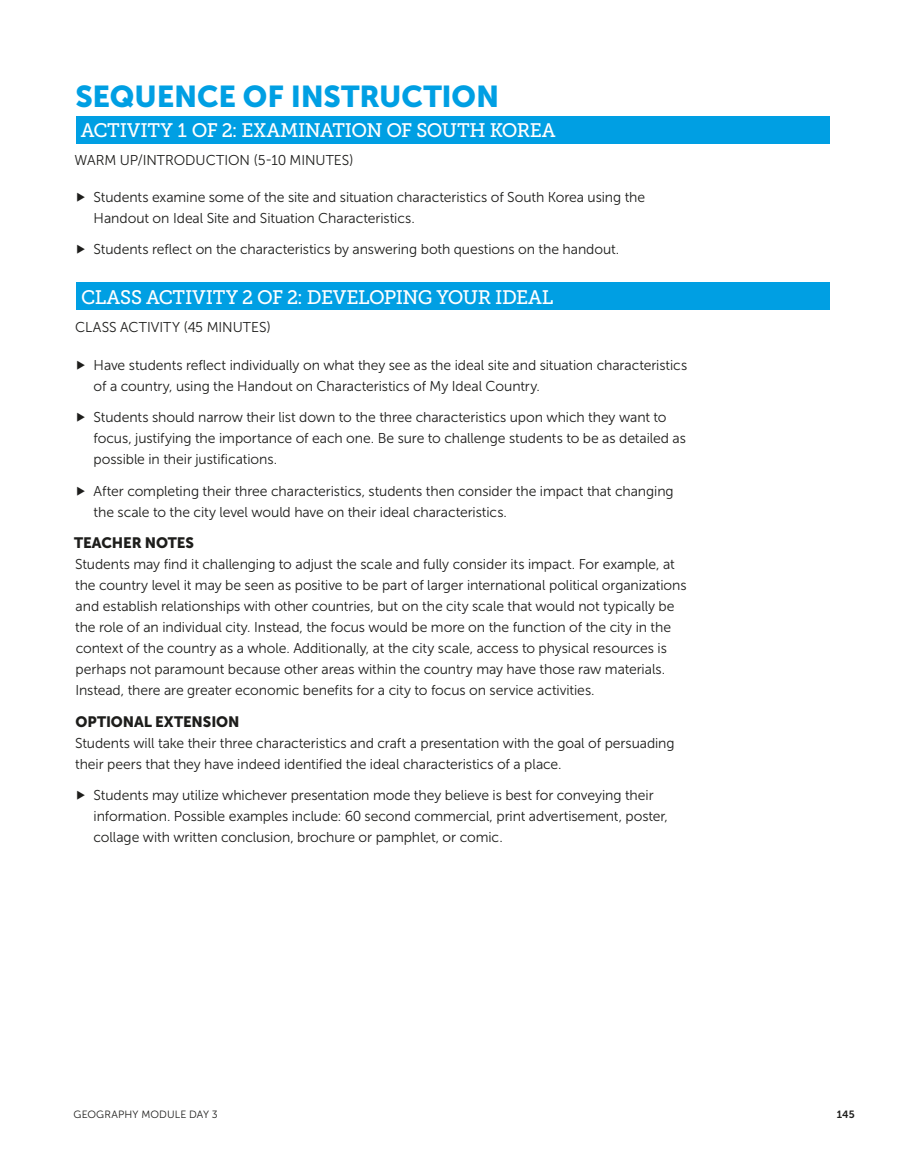
<style>
.page{position:relative;width:905px;height:1175px;background:#fff}
.page>*{position:absolute;margin:0;border:0;box-sizing:border-box;transform-origin:0 0}
.t1{font:30px "Museo Sans 900";letter-spacing:-.005em;color:#009fe3}
.t2{font:19.5px "Museo Slab 500";letter-spacing:-.02em;color:#fff}
.t3{font:15px "Museo Sans 900";letter-spacing:-.005em;color:#1d1d1b}
.t4{font:14.25px/21px "Museo Sans 300";letter-spacing:-.005em;color:#1d1d1b}
.t5{font:10.5px "Museo Sans 300";letter-spacing:.015em;color:#1d1d1b}
.t6{font:10.5px "Museo Sans 700";color:#1d1d1b}
</style>
<div class="page">
<div style="left:76px;top:116px;width:753px;height:27px;background:#009fe3"></div>
<div style="left:76px;top:283px;width:753px;height:27px;background:#009fe3"></div>
<h1 class="t1" style="left:75px;top:80px;width:425px">SEQUENCE OF INSTRUCTION</h1>
<h2 class="t2" style="left:81px;top:120px;width:476px">ACTIVITY 1 OF 2: EXAMINATION OF SOUTH KOREA</h2>
<p class="t4" style="left:75px;top:150px;width:280px">WARM UP/INTRODUCTION (5-10 MINUTES)</p>
<p class="t4" style="left:94px;top:186px;width:553px;text-indent:-18px">▶ Students examine some of the site and situation characteristics of South Korea using the<br>Handout on Ideal Site and Situation Characteristics.</p>
<p class="t4" style="left:76px;top:239px;width:545px">▶ Students reflect on the characteristics by answering both questions on the handout.</p>
<h2 class="t2" style="left:81px;top:286px;width:473px">CLASS ACTIVITY 2 OF 2: DEVELOPING YOUR IDEAL</h2>
<p class="t4" style="left:75px;top:316px;width:197px">CLASS ACTIVITY (45 MINUTES)</p>
<p class="t4" style="left:94px;top:354px;width:595px;text-indent:-18px">▶ Have students reflect individually on what they see as the ideal site and situation characteristics of a country, using the Handout on Characteristics of My Ideal Country.</p>
<p class="t4" style="left:94px;top:407px;width:594px;text-indent:-18px">▶ Students should narrow their list down to the three characteristics upon which they want to focus, justifying the importance of each one. Be sure to challenge students to be as detailed as possible in their justifications.</p>
<p class="t4" style="left:94px;top:480px;width:581px;text-indent:-18px">▶ After completing their three characteristics, students then consider the impact that changing the scale to the city level would have on their ideal characteristics.</p>
<p class="t3" style="left:74px;top:534px;width:121px">TEACHER NOTES</p>
<p class="t4" style="left:75px;top:554px;width:613px">Students may find it challenging to adjust the scale and fully consider its impact. For example, at the country level it may be seen as positive to be part of larger international political organizations and establish relationships with other countries, but on the city scale that would not typically be the role of an individual city. Instead, the focus would be more on the function of the city in the context of the country as a whole. Additionally, at the city scale, access to physical resources is perhaps not paramount because other areas within the country may have those raw materials.<br>Instead, there are greater economic benefits for a city to focus on service activities.</p>
<p class="t3" style="left:76px;top:713px;width:165px">OPTIONAL EXTENSION</p>
<p class="t4" style="left:75px;top:732px;width:601px">Students will take their three characteristics and craft a presentation with the goal of persuading their peers that they have indeed identified the ideal characteristics of a place.</p>
<p class="t4" style="left:94px;top:785px;width:576px;text-indent:-18px">▶ Students may utilize whichever presentation mode they believe is best for conveying their information. Possible examples include: 60 second commercial, print advertisement, poster, collage with written conclusion, brochure or pamphlet, or comic.</p>
<p class="t5" style="left:73px;top:1108px;width:146px">GEOGRAPHY MODULE DAY 3</p>
<p class="t6" style="left:836px;top:1108px;width:19px">145</p>
</div>
